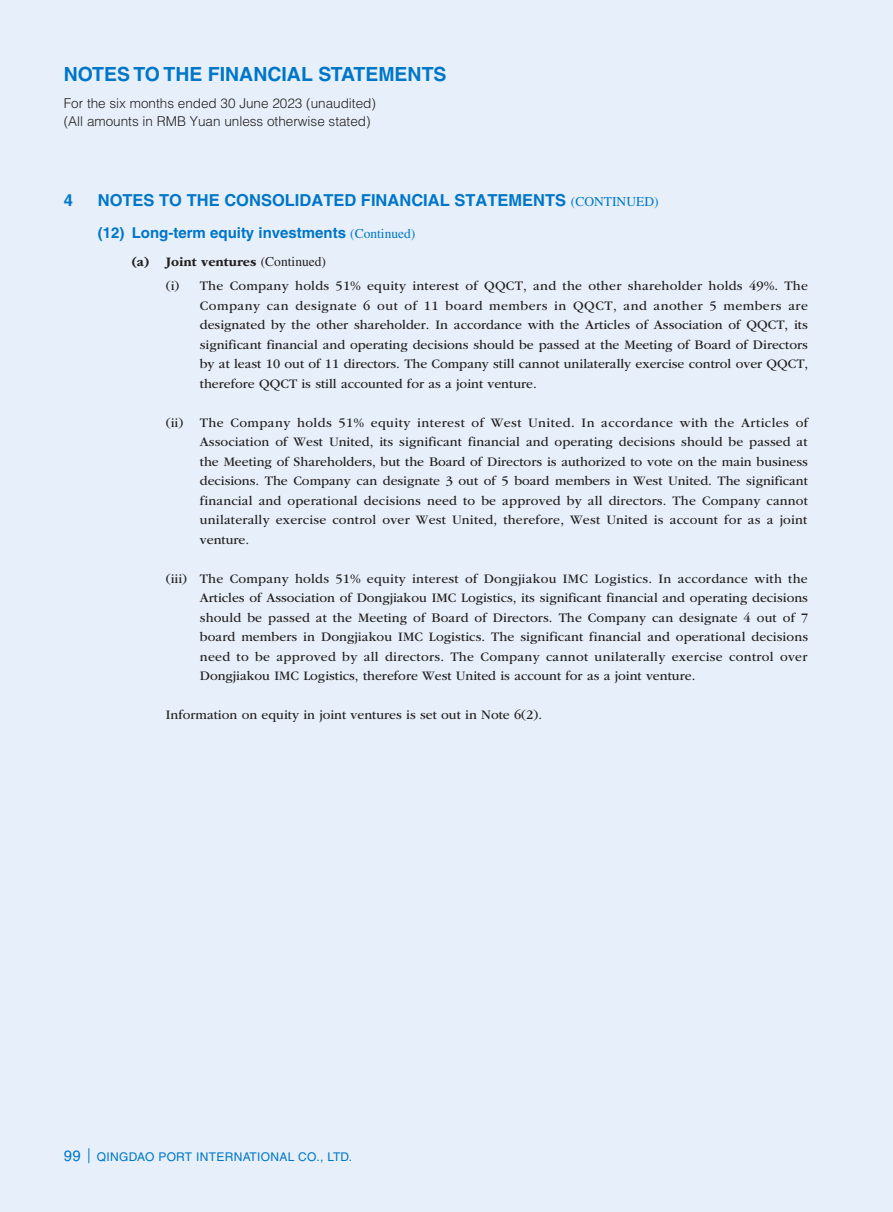
<style>
.page{position:relative;width:893px;height:1212px;background:#e7f0fa}
.page>*{position:absolute;margin:0;border:0;box-sizing:border-box;transform-origin:0 0}
.t1{font:700 19.5px "Helvetica LT Std";color:#0076c8}
.t2{font:700 16.5px "Helvetica LT Std";color:#0076c8}
.t3{font:700 15px "Helvetica LT Std";color:#0076c8}
.t4{font:15px "Helvetica LT Std";color:#0076c8}
.t5{font:13.5px/19.5px "ITC Garamond Std";letter-spacing:.005em;color:#231f20}
.t6{font:300 13.5px/18px "Helvetica LT Std";color:#231f20}
.t7{font:13.5px "ITC Garamond Std";letter-spacing:.035em;color:#231f20}
.t8{font:13.5px "ITC Garamond Std";letter-spacing:.025em;color:#231f20}
.t9{font:700 13.5px "ITC Garamond Std";color:#231f20}
.t10{font:13.5px "Times LT Std";color:#0076c8}
.t11{font:12px "Helvetica LT Std";letter-spacing:.025em;color:#0076c8}
.s1{font-family:"Times LT Std";font-weight:400}
</style>
<div class="page">
<svg style="left:88px;top:1148px;width:1px;height:15px"></svg>
<h1 class="t1" style="left:64px;top:62px;width:384px">NOTES TO THE FINANCIAL STATEMENTS</h1>
<p class="t6" style="left:64px;top:94px;width:314px">For the six months ended 30 June 2023 (unaudited( (All amounts in RMB Yuan unless otherwise stated(</p>
<p class="t2" style="left:64px;top:190px;width:11px">4</p>
<p class="t2" style="left:98px;top:190px;width:470px">NOTES TO THE CONSOLIDATED FINANCIAL STATEMENTS</p>
<p class="t10" style="left:571px;top:194px;width:89px">(CONTINUED(</p>
<p class="t3" style="left:98px;top:224px;width:28px">(12)</p>
<p class="t3" style="left:132px;top:224px;width:216px">Long-term equity investments</p>
<p class="t10" style="left:350px;top:226px;width:67px">(Continued(</p>
<p class="t9" style="left:132px;top:254px;width:19px">a( )</p>
<p class="t9" style="left:166px;top:254px;width:162px">Joint ventures <span class="s1">(Continued(</span></p>
<p class="t5" style="left:166px;top:276px;width:15px">i( )</p>
<p class="t5" style="left:166px;top:413px;width:19px">(ii)</p>
<p class="t5" style="left:749px;top:276px;width:31px">49%.</p>
<p class="t5" style="left:200px;top:276px;width:25px">The</p>
<p class="t5" style="left:295px;top:276px;width:36px">holds</p>
<p class="t5" style="left:465px;top:276px;width:14px">of</p>
<p class="t5" style="left:533px;top:276px;width:24px">and</p>
<p class="t5" style="left:563px;top:276px;width:21px">the</p>
<p class="t5" style="left:588px;top:276px;width:34px">other</p>
<p class="t5" style="left:628px;top:276px;width:76px">shareholder</p>
<p class="t5" style="left:708px;top:276px;width:36px">holds</p>
<p class="t5" style="left:784px;top:276px;width:25px">The</p>
<p class="t5" style="left:484px;top:276px;width:44px">QQCT,</p>
<p class="t5" style="left:336px;top:276px;width:27px">51%</p>
<p class="t5" style="left:367px;top:276px;width:40px">equity</p>
<p class="t5" style="left:412px;top:276px;width:48px">interest</p>
<p class="t5" style="left:230px;top:276px;width:61px">Company</p>
<p class="t5" style="left:363px;top:296px;width:9px">6</p>
<p class="t7" style="left:295px;top:298px;width:63px">designate</p>
<p class="t5" style="left:405px;top:296px;width:14px">of</p>
<p class="t5" style="left:446px;top:296px;width:39px">board</p>
<p class="t7" style="left:489px;top:298px;width:60px">members</p>
<p class="t5" style="left:623px;top:296px;width:25px">and</p>
<p class="t7" style="left:654px;top:298px;width:51px">another</p>
<p class="t7" style="left:723px;top:298px;width:60px">members</p>
<p class="t5" style="left:573px;top:296px;width:45px">QQCT,</p>
<p class="t5" style="left:709px;top:296px;width:9px">5</p>
<p class="t5" style="left:554px;top:296px;width:14px">in</p>
<p class="t5" style="left:424px;top:296px;width:16px">11</p>
<p class="t5" style="left:200px;top:296px;width:610px">Company<br>designated by the other shareholder. In accordance with the Articles of Association of QQCT, its significant financial and operating decisions should be passed at the Meeting of Board of Directors by at least 10 out of 11 directors. The Company still cannot unilaterally exercise control over QQCT, therefore QQCT is still accounted for as a joint venture.</p>
<p class="t5" style="left:796px;top:413px;width:14px">of</p>
<p class="t5" style="left:377px;top:296px;width:22px">out</p>
<p class="t5" style="left:267px;top:296px;width:23px">can</p>
<p class="t5" style="left:788px;top:296px;width:21px">are</p>
<p class="t5" style="left:200px;top:413px;width:25px">The</p>
<p class="t5" style="left:297px;top:413px;width:36px">holds</p>
<p class="t5" style="left:472px;top:413px;width:14px">of</p>
<p class="t5" style="left:528px;top:413px;width:48px">United.</p>
<p class="t7" style="left:601px;top:415px;width:73px">accordance</p>
<p class="t5" style="left:680px;top:413px;width:30px">with</p>
<p class="t5" style="left:714px;top:413px;width:21px">the</p>
<p class="t7" style="left:741px;top:415px;width:49px">Articles</p>
<p class="t5" style="left:339px;top:413px;width:27px">51%</p>
<p class="t5" style="left:371px;top:413px;width:41px">equity</p>
<p class="t7" style="left:417px;top:415px;width:49px">interest</p>
<p class="t7" style="left:230px;top:415px;width:62px">Company</p>
<p class="t5" style="left:491px;top:413px;width:32px">West</p>
<p class="t5" style="left:581px;top:413px;width:15px">In</p>
<p class="t5" style="left:200px;top:432px;width:610px;text-align:right">Association of West United, its significant financial and operating decisions should be passed at the Meeting of Shareholders, but the Board of Directors is authorized to vote on the main business decisions. The Company can designate 3 out of 5 board members in West United. The significant cannot</p>
<p class="t5" style="left:200px;top:491px;width:54px">financial</p>
<p class="t5" style="left:259px;top:491px;width:24px">and</p>
<p class="t5" style="left:287px;top:491px;width:72px">operational</p>
<p class="t5" style="left:364px;top:491px;width:59px">decisions</p>
<p class="t5" style="left:427px;top:491px;width:31px">need</p>
<p class="t5" style="left:481px;top:491px;width:16px">be</p>
<p class="t5" style="left:502px;top:491px;width:60px">approved</p>
<p class="t5" style="left:567px;top:491px;width:16px">by</p>
<p class="t5" style="left:588px;top:491px;width:16px">all</p>
<p class="t5" style="left:609px;top:491px;width:59px">directors.</p>
<p class="t5" style="left:673px;top:491px;width:25px">The</p>
<p class="t5" style="left:702px;top:491px;width:60px">Company</p>
<p class="t5" style="left:463px;top:491px;width:14px">to</p>
<p class="t5" style="left:200px;top:510px;width:71px">unilaterally venture.</p>
<p class="t5" style="left:332px;top:510px;width:45px">control</p>
<p class="t5" style="left:452px;top:510px;width:47px">United,</p>
<p class="t5" style="left:503px;top:510px;width:62px">therefore,</p>
<p class="t5" style="left:606px;top:510px;width:43px">United</p>
<p class="t5" style="left:724px;top:510px;width:19px">for</p>
<p class="t5" style="left:276px;top:510px;width:52px">exercise</p>
<p class="t5" style="left:654px;top:510px;width:11px">is</p>
<p class="t5" style="left:780px;top:510px;width:29px">joint</p>
<p class="t5" style="left:416px;top:510px;width:31px">West</p>
<p class="t5" style="left:570px;top:510px;width:31px">West</p>
<p class="t5" style="left:670px;top:510px;width:50px">account</p>
<p class="t5" style="left:383px;top:510px;width:29px">over</p>
<p class="t5" style="left:748px;top:510px;width:14px">as</p>
<p class="t5" style="left:767px;top:510px;width:8px">a</p>
<p class="t5" style="left:166px;top:569px;width:23px">(iii)</p>
<p class="t5" style="left:200px;top:569px;width:25px">The</p>
<p class="t5" style="left:295px;top:569px;width:36px">holds</p>
<p class="t5" style="left:465px;top:569px;width:14px">of</p>
<p class="t5" style="left:484px;top:569px;width:74px">Dongjiakou</p>
<p class="t5" style="left:678px;top:569px;width:72px">accordance</p>
<p class="t5" style="left:754px;top:569px;width:29px">with</p>
<p class="t5" style="left:788px;top:569px;width:21px">the</p>
<p class="t5" style="left:335px;top:569px;width:27px">51%</p>
<p class="t5" style="left:367px;top:569px;width:40px">equity</p>
<p class="t5" style="left:412px;top:569px;width:48px">interest</p>
<p class="t5" style="left:594px;top:569px;width:59px">Logistics.</p>
<p class="t5" style="left:230px;top:569px;width:60px">Company</p>
<p class="t5" style="left:563px;top:569px;width:27px">IMC</p>
<p class="t5" style="left:658px;top:569px;width:14px">In</p>
<p class="t5" style="left:200px;top:588px;width:610px;text-align:right">Articles of Association of Dongjiakou IMC Logistics, its significant financial and operating decisions should be passed at the Meeting of Board of Directors. The Company can designate 4 out of 7 board members in Dongjiakou IMC Logistics. The significant financial and operational decisions over</p>
<p class="t5" style="left:200px;top:647px;width:497px">need<br>Dongjiakou IMC Logistics, therefore West United is account for as a joint venture.</p>
<p class="t5" style="left:166px;top:705px;width:378px">Information on equity in joint ventures is set out in Note . (2)6</p>
<p class="t5" style="left:255px;top:647px;width:16px">be</p>
<p class="t8" style="left:277px;top:649px;width:61px">approved</p>
<p class="t5" style="left:342px;top:647px;width:17px">by</p>
<p class="t5" style="left:364px;top:647px;width:16px">all</p>
<p class="t8" style="left:385px;top:649px;width:61px">directors.</p>
<p class="t5" style="left:451px;top:647px;width:25px">The</p>
<p class="t8" style="left:595px;top:649px;width:72px">unilaterally</p>
<p class="t8" style="left:729px;top:649px;width:46px">control</p>
<p class="t8" style="left:672px;top:649px;width:53px">exercise</p>
<p class="t8" style="left:480px;top:649px;width:61px">Company</p>
<p class="t5" style="left:237px;top:647px;width:14px">to</p>
<p class="t5" style="left:546px;top:647px;width:44px">cannot</p>
<p class="t4" style="left:64px;top:1147px;width:19px">99</p>
<p class="t11" style="left:97px;top:1149px;width:257px">QINGDAO PORT INTERNATIONAL CO., LTD.</p>
</div>
